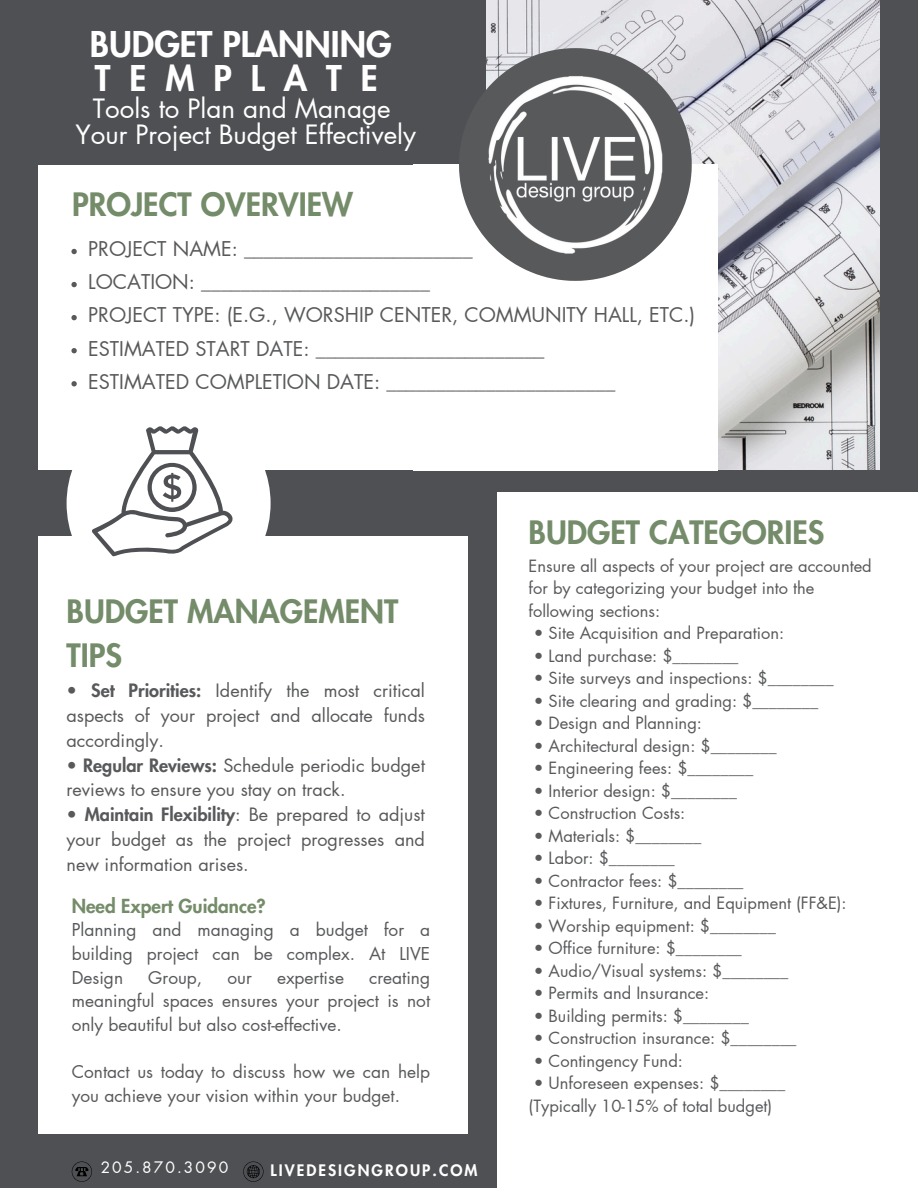
<style>
.page{position:relative;width:918px;height:1188px;background:#4f5053}
.page>*{position:absolute;margin:0;border:0;box-sizing:border-box;transform-origin:0 0}
.t1{font:800 34.65px/33.6px "Futura LT Pro";color:#fff}
.t2{font:800 31.5px/43.8px "Futura LT Pro";color:#748c69}
.t3{font:25.95px/25.2px "Futura LT Pro";color:#fff;text-align:center}
.t4{font:19.95px "Futura LT Pro";color:#58595b}
.t5{font:800 18.9px "Futura LT Pro";color:#748c69}
.t6{font:18px/24.8px "Futura LT Pro";color:#58595b;text-align:justify}
.t7{font:17.4px/23.7px "Futura LT Pro";color:#58595b;text-align:justify}
.t8{font:16.5px/22.5px "Futura LT Pro";color:#58595b}
.t9{font:800 15.45px "Futura LT Pro";letter-spacing:.13em;color:#fff}
.t10{font:15.45px "Futura LT Pro";letter-spacing:.13em;color:#fff}
.s1{font-weight:800}
</style>
<div class="page">
<img style="left:486px;top:0;width:393px;height:470px">
<div style="left:39px;top:165px;width:429px;height:969px;background:#fff"></div>
<div style="left:0;top:471px;width:918px;height:65px;background:#4f5053"></div>
<svg style="left:243px;top:1162px;width:21px;height:20px"></svg>
<svg style="left:72px;top:1162px;width:20px;height:20px"></svg>
<div style="left:67px;top:401px;width:204px;height:204px;background:#fff;border-radius:50%"></div>
<svg style="left:92px;top:426px;width:141px;height:131px"></svg>
<div style="left:497px;top:492px;width:421px;height:696px;background:#fff"></div>
<div style="left:413px;top:165px;width:305px;height:306px;background:#fff"></div>
<svg style="left:459px;top:48px;width:233px;height:233px"></svg>
<img style="left:478px;top:68px;width:194px;height:193px">
<svg style="left:71px;top:249px;width:6px;height:5px"></svg>
<svg style="left:71px;top:282px;width:6px;height:5px"></svg>
<svg style="left:71px;top:315px;width:6px;height:5px"></svg>
<svg style="left:71px;top:348px;width:6px;height:5px"></svg>
<svg style="left:71px;top:381px;width:6px;height:5px"></svg>
<h1 class="t1" style="left:90px;top:29px;width:303px">BUDGET PLANNING<br>TEMPLATE</h1>
<h3 class="t3" style="left:75px;top:97px;width:342px">Tools to Plan and Manage<br>Your Project Budget Effectively</h3>
<p class="t2" style="left:72px;top:184px;width:282px">PROJECT OVERVIEW</p>
<p class="t4" style="left:88px;top:240px;width:386px">PROJECT NAME: _______________________</p>
<p class="t4" style="left:88px;top:273px;width:343px">LOCATION: _______________________</p>
<p class="t4" style="left:88px;top:306px;width:608px">PROJECT TYPE: (E.G., WORSHIP CENTER, COMMUNITY HALL, ETC.)</p>
<p class="t4" style="left:88px;top:339px;width:458px">ESTIMATED START DATE: _______________________</p>
<p class="t4" style="left:88px;top:372px;width:529px">ESTIMATED COMPLETION DATE: _______________________</p>
<h2 class="t2" style="left:67px;top:591px;width:333px">BUDGET MANAGEMENT<br>TIPS</h2>
<p class="t6" style="left:67px;top:679px;width:360px">• <span class="s1">Set Priorities:</span> Identify the most critical aspects of your project and allocate funds accordingly.</p>
<p class="t6" style="left:67px;top:753px;width:360px">• <span class="s1">Regular Reviews:</span> Schedule periodic budget reviews to ensure you stay on track.</p>
<p class="t6" style="left:67px;top:803px;width:360px">• <span class="s1">Maintain Flexibility</span>: Be prepared to adjust your budget as the project progresses and new information arises.</p>
<h4 class="t5" style="left:72px;top:897px;width:196px">Need Expert Guidance?</h4>
<h4 class="t7" style="left:72px;top:919px;width:360px">Planning and managing a budget for a building project can be complex. At LIVE Design</h4>
<h4 class="t7" style="left:148px;top:966px;width:55px">Group,</h4>
<h4 class="t7" style="left:227px;top:966px;width:26px">our</h4>
<h4 class="t7" style="left:277px;top:966px;width:69px">expertise</h4>
<h4 class="t7" style="left:72px;top:966px;width:360px;text-indent:297px">creating meaningful spaces ensures your project is not only beautiful but also cost-effective.</h4>
<h4 class="t7" style="left:72px;top:1061px;width:360px">Contact us today to discuss how we can help you achieve your vision within your budget.</h4>
<p class="t10" style="left:101px;top:1160px;width:129px">205.870.3090</p>
<h1 class="t9" style="left:271px;top:1163px;width:208px">LIVEDESIGNGROUP.COM</h1>
<h2 class="t2" style="left:529px;top:512px;width:297px">BUDGET CATEGORIES</h2>
<p class="t8" style="left:529px;top:555px;width:345px">Ensure all aspects of your project are accounted for by categorizing your budget into the following sections:</p>
<p class="t8" style="left:534px;top:623px;width:252px">• Site Acquisition and Preparation:</p>
<p class="t8" style="left:534px;top:645px;width:206px">• Land purchase: $________</p>
<p class="t8" style="left:534px;top:668px;width:302px">• Site surveys and inspections: $________</p>
<p class="t8" style="left:534px;top:690px;width:286px">• Site clearing and grading: $________</p>
<p class="t8" style="left:534px;top:713px;width:170px">• Design and Planning:</p>
<p class="t8" style="left:534px;top:735px;width:244px">• Architectural design: $________</p>
<p class="t8" style="left:534px;top:758px;width:221px">• Engineering fees: $________</p>
<p class="t8" style="left:534px;top:780px;width:205px">• Interior design: $________</p>
<p class="t8" style="left:534px;top:803px;width:153px">• Construction Costs:</p>
<p class="t8" style="left:534px;top:825px;width:169px">• Materials: $________</p>
<p class="t8" style="left:534px;top:848px;width:143px">• Labor: $________</p>
<p class="t8" style="left:534px;top:870px;width:211px">• Contractor fees: $________</p>
<p class="t8" style="left:534px;top:893px;width:314px">• Fixtures, Furniture, and Equipment (FF&amp;E):</p>
<p class="t8" style="left:534px;top:915px;width:244px">• Worship equipment: $________</p>
<p class="t8" style="left:534px;top:938px;width:210px">• Office furniture: $________</p>
<p class="t8" style="left:534px;top:960px;width:256px">• Audio/Visual systems: $________</p>
<p class="t8" style="left:534px;top:983px;width:177px">• Permits and Insurance:</p>
<p class="t8" style="left:534px;top:1005px;width:217px">• Building permits: $________</p>
<p class="t8" style="left:534px;top:1028px;width:264px">• Construction insurance: $________</p>
<p class="t8" style="left:534px;top:1050px;width:151px">• Contingency Fund:</p>
<p class="t8" style="left:529px;top:1073px;width:258px;text-indent:5px">• Unforeseen expenses: $________ (Typically 10-15% of total budget)</p>
</div>
